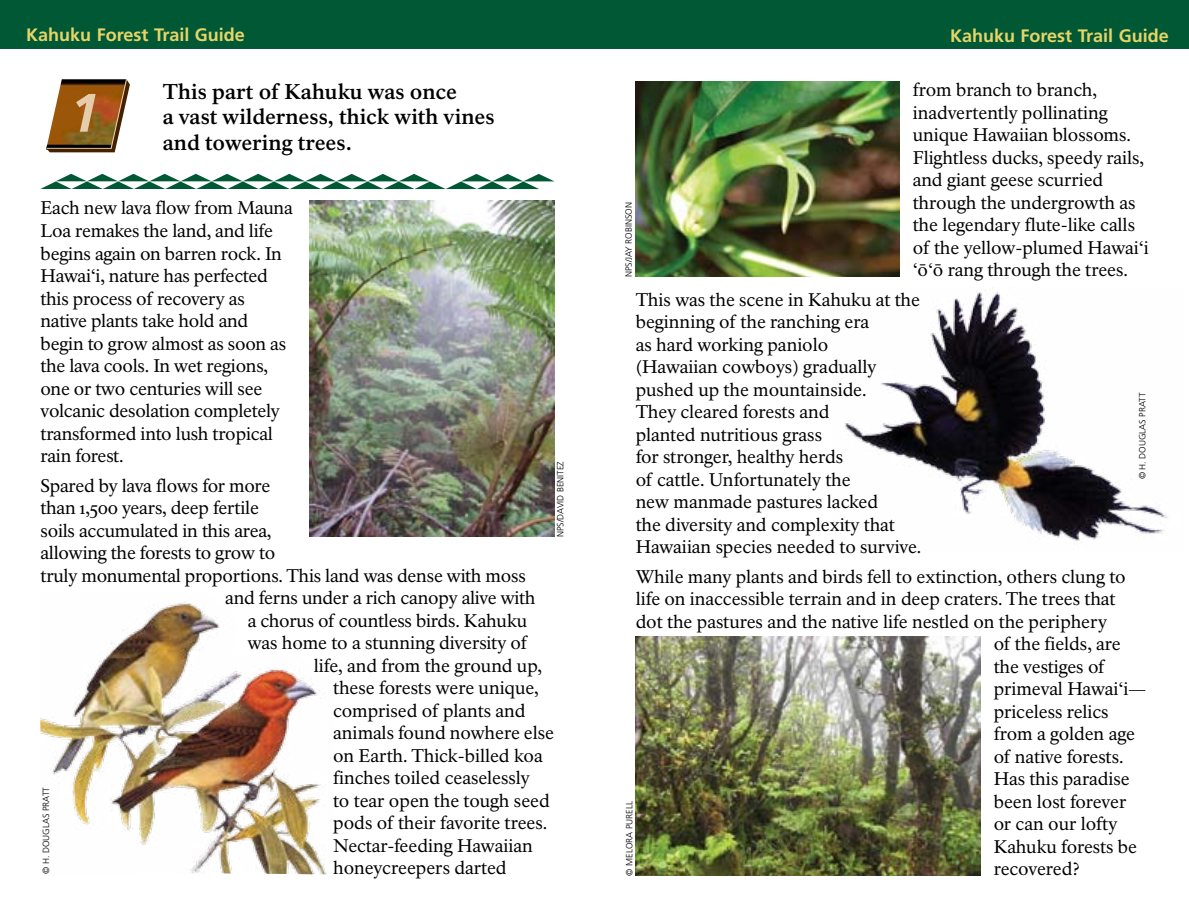
<style>
.page{position:relative;width:1189px;height:919px;background:#fff}
.page>*{position:absolute;margin:0;border:0;box-sizing:border-box;transform-origin:0 0}
.t1{font:italic 700 54px "H Frutiger LT Std";color:#e5cdac}
.t2{font:700 21px "NPS Rawlinson OT Old";letter-spacing:-.005em;color:#000}
.t3{font:18px/22.5px "NPS Rawlinson OT Old";letter-spacing:-.01em;color:#000}
.t4{font:700 18px "H Frutiger LT Std";color:#e7d468}
.t5{font:300 9px "H Frutiger LT Std";color:#000}
.s1{font-family:"NPS Rawlinson OT"}
</style>
<div class="page">
<div style="left:0;top:0;width:594px;height:49px;background:#005835"></div>
<div style="left:594px;top:0;width:594px;height:49px;background:#005835"></div>
<img style="left:40px;top:602px;width:287px;height:272px">
<img style="left:844px;top:290px;width:324px;height:253px">
<svg style="left:46px;top:79px;width:84px;height:73px"></svg>
<img style="left:635px;top:81px;width:264px;height:195px">
<svg style="left:40px;top:174px;width:514px;height:15px"></svg>
<img style="left:310px;top:200px;width:244px;height:336px">
<img style="left:635px;top:636px;width:345px;height:238px">
<h2 class="t4" style="left:26px;top:24px;width:220px">Kahuku Forest Trail Guide</h2>
<p class="t4" style="left:949px;top:25px;width:220px">Kahuku Forest Trail Guide</p>
<p class="t1" style="left:69px;top:81px;width:32px">1</p>
<p class="t3" style="left:912px;top:79px;width:196px">from branch to branch, inadvertently pollinating</p>
<p class="t2" style="left:163px;top:79px;width:296px">This part of Kahuku was once</p>
<h3 class="t2" style="left:163px;top:104px;width:333px">a vast wilderness, thick with vines</h3>
<p class="t3" style="left:912px;top:124px;width:220px">unique Hawaiian blossoms.</p>
<h3 class="t2" style="left:163px;top:130px;width:191px">and towering trees.</h3>
<p class="t3" style="left:912px;top:146px;width:233px">Flightless ducks, speedy rails, and giant geese scurried</p>
<p class="t3" style="left:41px;top:197px;width:254px">Each new lava flow from Mauna</p>
<p class="t3" style="left:41px;top:219px;width:234px">Loa remakes the land, and life</p>
<p class="t3" style="left:41px;top:242px;width:243px">begins again on barren rock. In</p>
<p class="t3" style="left:41px;top:264px;width:229px">Hawai‘i, nature has perfected</p>
<p class="t3" style="left:41px;top:287px;width:247px">this process of recovery as native plants take hold and begin to grow almost as soon as the lava cools. In wet regions, one or two centuries will see volcanic desolation completely transformed into lush tropical</p>
<p class="t3" style="left:41px;top:444px;width:85px">rain forest.</p>
<p class="t3" style="left:41px;top:474px;width:231px">Spared by lava flows for more</p>
<p class="t3" style="left:41px;top:496px;width:220px">than 1,500 years, deep fertile</p>
<p class="t3" style="left:41px;top:519px;width:232px">soils accumulated in this area,</p>
<p class="t5" style="left:555px;top:537px;width:78px;rotate:-90deg">NPS/DAVID BENITEZ</p>
<p class="t3" style="left:41px;top:541px;width:236px">allowing the forests to grow to</p>
<p class="t3" style="left:41px;top:564px;width:487px">truly monumental proportions. This land was dense with moss</p>
<p class="t3" style="left:225px;top:586px;width:311px">and ferns under a rich canopy alive with</p>
<p class="t3" style="left:248px;top:609px;width:281px">a chorus of countless birds. Kahuku</p>
<p class="t3" style="left:248px;top:631px;width:281px">was home to a stunning diversity of</p>
<p class="t3" style="left:314px;top:654px;width:230px">life, and from the ground up,</p>
<p class="t3" style="left:333px;top:676px;width:207px">these forests were unique,</p>
<p class="t3" style="left:333px;top:699px;width:194px">comprised of plants and</p>
<p class="t3" style="left:333px;top:721px;width:222px">animals found nowhere else</p>
<p class="t3" style="left:333px;top:744px;width:211px">on Earth. Thick-billed koa</p>
<p class="t5" style="left:623px;top:277px;width:77px;rotate:-90deg">NPS/JAY ROBINSON</p>
<p class="t3" style="left:912px;top:191px;width:224px">through the undergrowth as</p>
<p class="t3" style="left:912px;top:214px;width:224px">the legendary flute-like calls</p>
<p class="t3" style="left:912px;top:236px;width:237px">of the yellow-plumed Hawai‘i</p>
<p class="t3" style="left:912px;top:259px;width:217px">‘ō‘ō rang through the trees.</p>
<p class="t3" style="left:635px;top:288px;width:286px">This was the scene in Kahuku at the beginning of the ranching era<br>as hard working paniolo<br>(Hawaiian cowboys) gradually pushed up the mountainside.<br>They cleared forests and<br>planted nutritious grass</p>
<p class="t3" style="left:635px;top:446px;width:216px">for stronger, healthy herds of cattle. Unfortunately the</p>
<p class="t3" style="left:635px;top:491px;width:244px">new manmade pastures lacked</p>
<p class="t3" style="left:635px;top:513px;width:261px">the diversity and complexity that</p>
<p class="t5" style="left:1137px;top:479px;width:88px;rotate:-90deg">© H. DOUGLAS PRATT</p>
<p class="t3" style="left:635px;top:532px;width:491px;line-height:29.2px">Hawaiian species needed to survive.<br>While many plants and birds fell to extinction, others clung to</p>
<p class="t3" style="left:635px;top:587px;width:481px">life on inaccessible terrain and in deep craters. The trees that</p>
<p class="t3" style="left:635px;top:610px;width:473px">dot the pastures and the native life nestled on the periphery</p>
<p class="t3" style="left:993px;top:632px;width:129px">of the fields, are</p>
<p class="t3" style="left:993px;top:655px;width:112px">the vestiges of</p>
<p class="t3" style="left:993px;top:677px;width:154px">primeval Hawai‘i<span class="s1">—</span></p>
<p class="t3" style="left:993px;top:700px;width:116px">priceless relics</p>
<p class="t3" style="left:993px;top:722px;width:143px">from a golden age</p>
<p class="t3" style="left:993px;top:745px;width:131px">of native forests.</p>
<p class="t3" style="left:333px;top:766px;width:198px">finches toiled ceaselessly</p>
<p class="t3" style="left:993px;top:767px;width:138px">Has this paradise</p>
<p class="t5" style="left:41px;top:873px;width:88px;rotate:-90deg">© H. DOUGLAS PRATT</p>
<p class="t3" style="left:333px;top:789px;width:218px">to tear open the tough seed</p>
<p class="t3" style="left:993px;top:790px;width:134px">been lost forever</p>
<p class="t5" style="left:624px;top:875px;width:76px;rotate:-90deg">© MELORA PURELL</p>
<p class="t3" style="left:333px;top:811px;width:216px">pods of their favorite trees.</p>
<p class="t3" style="left:993px;top:812px;width:125px">or can our lofty</p>
<p class="t3" style="left:333px;top:834px;width:201px">Nectar-feeding Hawaiian</p>
<p class="t3" style="left:993px;top:835px;width:145px">Kahuku forests be</p>
<p class="t3" style="left:333px;top:856px;width:175px">honeycreepers darted</p>
<p class="t3" style="left:993px;top:857px;width:88px">recovered?</p>
</div>
